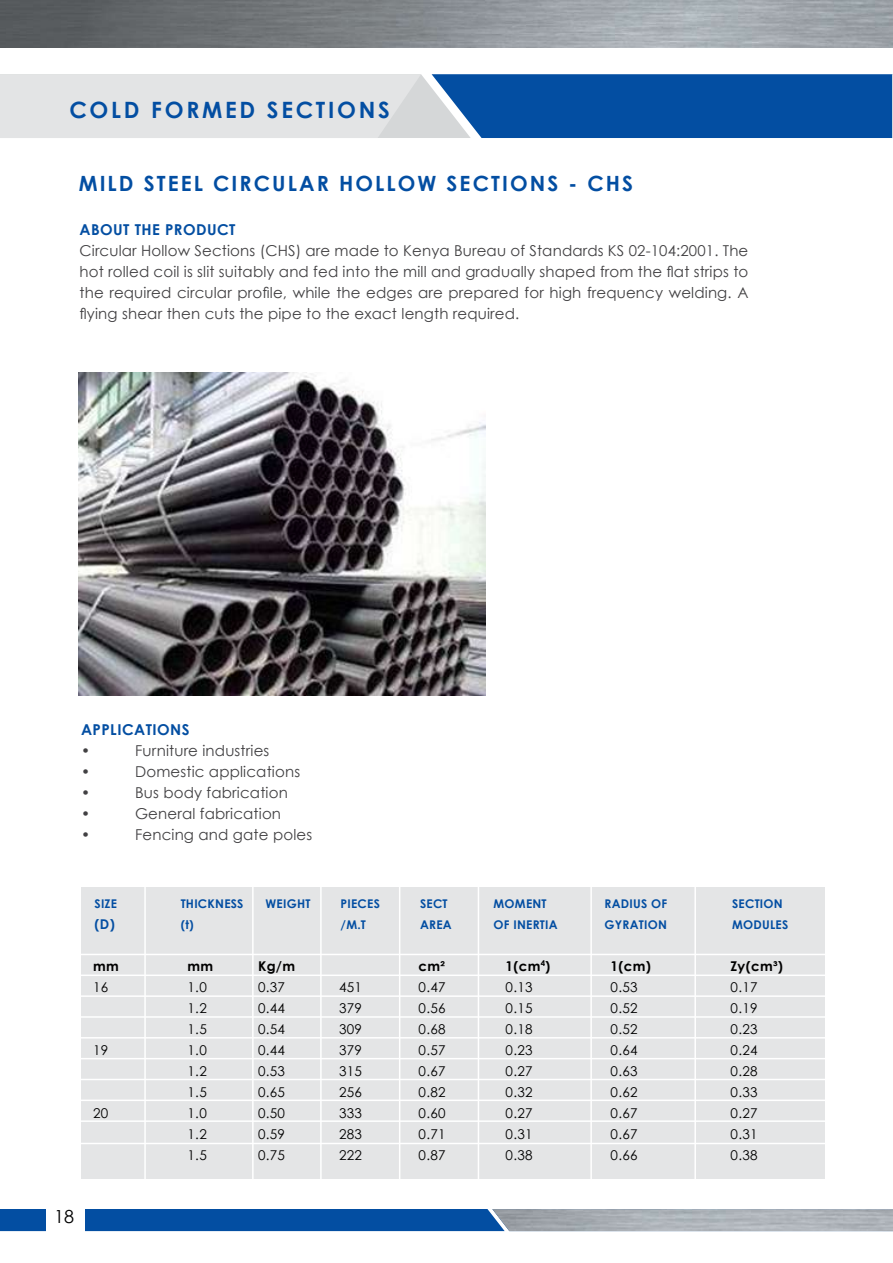
<style>
.page{position:relative;width:893px;height:1263px;background:#fff}
.page>*{position:absolute;margin:0;border:0;box-sizing:border-box;transform-origin:0 0}
.t1{font:700 22.5px "Century Gothic";letter-spacing:.12em;color:#034ea2}
.t2{font:700 21px "Century Gothic";letter-spacing:.1em;color:#034ea2}
.t3{font:18px "Century Gothic";color:#000}
.t4{font:15px/21px "Century Gothic";letter-spacing:.01em;color:#414042;text-align:justify}
.t5{font:700 15px "Century Gothic";letter-spacing:.03em;color:#034ea2}
.t6{font:13.5px "Century Gothic";letter-spacing:.02em;color:#000}
.t7{font:700 13.5px "Century Gothic";letter-spacing:.02em;color:#000}
.t8{font:700 13.5px "Century Gothic";color:#034ea2}
.t9{font:700 12px "Century Gothic";letter-spacing:.02em;color:#034ea2}
</style>
<div class="page">
<img style="left:0;top:0;width:892px;height:47px">
<svg style="left:0;top:1167px;width:825px;height:64px"></svg>
<img style="left:492px;top:1209px;width:401px;height:22px">
<svg style="left:0;top:74px;width:893px;height:64px;background:#759ac4"></svg>
<div style="left:47px;top:1205px;width:38px;height:38px;background:#fff"></div>
<div style="left:81px;top:887px;width:743px;height:292px;background:#e4e5e6"></div>
<hr style="left:70px;top:974px;width:799px;height:2px;background:#fff">
<hr style="left:70px;top:954px;width:799px;height:1px;background:#fff">
<hr style="left:144px;top:884px;width:2px;height:321px;background:#fff">
<hr style="left:252px;top:884px;width:2px;height:321px;background:#fff">
<hr style="left:320px;top:884px;width:2px;height:321px;background:#fff">
<hr style="left:399px;top:884px;width:1px;height:321px;background:#fff">
<hr style="left:478px;top:884px;width:1px;height:321px;background:#fff">
<hr style="left:590px;top:884px;width:2px;height:321px;background:#fff">
<hr style="left:694px;top:884px;width:2px;height:321px;background:#fff">
<hr style="left:70px;top:1143px;width:799px;height:1px;background:#fff">
<hr style="left:70px;top:1058px;width:799px;height:1px;background:#fff">
<hr style="left:70px;top:1016px;width:799px;height:2px;background:#fff">
<hr style="left:70px;top:1099px;width:799px;height:2px;background:#fff">
<hr style="left:70px;top:995px;width:799px;height:2px;background:#fff">
<hr style="left:70px;top:1079px;width:799px;height:1px;background:#fff">
<hr style="left:70px;top:1037px;width:799px;height:1px;background:#fff">
<hr style="left:70px;top:1120px;width:799px;height:2px;background:#fff">
<img style="left:79px;top:372px;width:407px;height:324px">
<h1 class="t1" style="left:69px;top:95px;width:322px">COLD FORMED SECTIONS</h1>
<h2 class="t2" style="left:79px;top:171px;width:556px">MILD STEEL CIRCULAR HOLLOW SECTIONS - CHS</h2>
<p class="t5" style="left:80px;top:221px;width:158px">ABOUT THE PRODUCT</p>
<p class="t4" style="left:80px;top:240px;width:670px">Circular Hollow Sections (CHS) are made to Kenya Bureau of Standards KS 02-104:2001. The hot rolled coil is slit suitably and fed into the mill and gradually shaped from the flat strips to the required circular profile, while the edges are prepared for high frequency welding. A flying shear then cuts the pipe to the exact length required.</p>
<p class="t5" style="left:81px;top:720px;width:110px">APPLICATIONS</p>
<p class="t4" style="left:81px;top:740px;width:11px">•</p>
<p class="t4" style="left:135px;top:740px;width:136px">Furniture industries</p>
<p class="t4" style="left:81px;top:761px;width:11px">•</p>
<p class="t4" style="left:135px;top:761px;width:167px">Domestic applications</p>
<p class="t4" style="left:81px;top:782px;width:11px">•</p>
<p class="t4" style="left:135px;top:782px;width:154px">Bus body fabrication</p>
<p class="t4" style="left:81px;top:803px;width:11px">•</p>
<p class="t4" style="left:135px;top:803px;width:148px">General fabrication</p>
<p class="t4" style="left:81px;top:824px;width:11px">•</p>
<p class="t4" style="left:135px;top:824px;width:179px">Fencing and gate poles</p>
<p class="t9" style="left:95px;top:896px;width:24px">SIZE</p>
<p class="t9" style="left:181px;top:896px;width:64px">THICKNESS</p>
<p class="t9" style="left:266px;top:896px;width:46px">WEIGHT</p>
<p class="t9" style="left:341px;top:896px;width:41px">PIECES</p>
<p class="t9" style="left:420px;top:896px;width:29px">SECT</p>
<p class="t9" style="left:494px;top:896px;width:55px">MOMENT</p>
<p class="t9" style="left:605px;top:896px;width:64px">RADIUS OF</p>
<p class="t9" style="left:732px;top:896px;width:52px">SECTION</p>
<p class="t8" style="left:95px;top:915px;width:22px">(D)</p>
<p class="t9" style="left:181px;top:917px;width:15px">(t)</p>
<p class="t9" style="left:341px;top:917px;width:27px">/M.T</p>
<p class="t9" style="left:420px;top:917px;width:33px">AREA</p>
<p class="t9" style="left:494px;top:917px;width:66px">OF INERTIA</p>
<p class="t9" style="left:605px;top:917px;width:64px">GYRATION</p>
<p class="t9" style="left:732px;top:917px;width:58px">MODULES</p>
<p class="t3" style="left:54px;top:1205px;width:21px">18</p>
<p class="t7" style="left:93px;top:957px;width:27px">mm</p>
<p class="t7" style="left:188px;top:957px;width:27px">mm</p>
<p class="t7" style="left:258px;top:957px;width:38px">Kg/m</p>
<p class="t7" style="left:419px;top:957px;width:28px">cm²</p>
<p class="t7" style="left:506px;top:957px;width:46px">1(cm<sup>4</sup>)</p>
<p class="t7" style="left:611px;top:957px;width:42px">1(cm)</p>
<p class="t7" style="left:731px;top:957px;width:54px">Zy(cm³)</p>
<p class="t6" style="left:93px;top:978px;width:17px">16</p>
<p class="t6" style="left:188px;top:978px;width:21px">1.0</p>
<p class="t6" style="left:258px;top:978px;width:28px">0.37</p>
<p class="t6" style="left:339px;top:978px;width:24px">451</p>
<p class="t6" style="left:419px;top:978px;width:28px">0.47</p>
<p class="t6" style="left:506px;top:978px;width:28px">0.13</p>
<p class="t6" style="left:611px;top:978px;width:28px">0.53</p>
<p class="t6" style="left:731px;top:978px;width:28px">0.17</p>
<p class="t6" style="left:188px;top:999px;width:21px">1.2</p>
<p class="t6" style="left:258px;top:999px;width:28px">0.44</p>
<p class="t6" style="left:339px;top:999px;width:24px">379</p>
<p class="t6" style="left:419px;top:999px;width:28px">0.56</p>
<p class="t6" style="left:506px;top:999px;width:28px">0.15</p>
<p class="t6" style="left:611px;top:999px;width:28px">0.52</p>
<p class="t6" style="left:731px;top:999px;width:28px">0.19</p>
<p class="t6" style="left:188px;top:1020px;width:21px">1.5</p>
<p class="t6" style="left:258px;top:1020px;width:28px">0.54</p>
<p class="t6" style="left:339px;top:1020px;width:24px">309</p>
<p class="t6" style="left:419px;top:1020px;width:28px">0.68</p>
<p class="t6" style="left:506px;top:1020px;width:28px">0.18</p>
<p class="t6" style="left:611px;top:1020px;width:28px">0.52</p>
<p class="t6" style="left:731px;top:1020px;width:28px">0.23</p>
<p class="t6" style="left:93px;top:1041px;width:17px">19</p>
<p class="t6" style="left:188px;top:1041px;width:21px">1.0</p>
<p class="t6" style="left:258px;top:1041px;width:28px">0.44</p>
<p class="t6" style="left:339px;top:1041px;width:24px">379</p>
<p class="t6" style="left:419px;top:1041px;width:28px">0.57</p>
<p class="t6" style="left:506px;top:1041px;width:28px">0.23</p>
<p class="t6" style="left:611px;top:1041px;width:28px">0.64</p>
<p class="t6" style="left:731px;top:1041px;width:28px">0.24</p>
<p class="t6" style="left:188px;top:1062px;width:21px">1.2</p>
<p class="t6" style="left:258px;top:1062px;width:28px">0.53</p>
<p class="t6" style="left:339px;top:1062px;width:24px">315</p>
<p class="t6" style="left:419px;top:1062px;width:28px">0.67</p>
<p class="t6" style="left:506px;top:1062px;width:28px">0.27</p>
<p class="t6" style="left:611px;top:1062px;width:28px">0.63</p>
<p class="t6" style="left:731px;top:1062px;width:28px">0.28</p>
<p class="t6" style="left:188px;top:1083px;width:21px">1.5</p>
<p class="t6" style="left:258px;top:1083px;width:28px">0.65</p>
<p class="t6" style="left:339px;top:1083px;width:24px">256</p>
<p class="t6" style="left:419px;top:1083px;width:28px">0.82</p>
<p class="t6" style="left:506px;top:1083px;width:28px">0.32</p>
<p class="t6" style="left:611px;top:1083px;width:28px">0.62</p>
<p class="t6" style="left:731px;top:1083px;width:28px">0.33</p>
<p class="t6" style="left:93px;top:1104px;width:17px">20</p>
<p class="t6" style="left:188px;top:1104px;width:21px">1.0</p>
<p class="t6" style="left:258px;top:1104px;width:28px">0.50</p>
<p class="t6" style="left:339px;top:1104px;width:24px">333</p>
<p class="t6" style="left:419px;top:1104px;width:28px">0.60</p>
<p class="t6" style="left:506px;top:1104px;width:28px">0.27</p>
<p class="t6" style="left:611px;top:1104px;width:28px">0.67</p>
<p class="t6" style="left:731px;top:1104px;width:28px">0.27</p>
<p class="t6" style="left:188px;top:1125px;width:21px">1.2</p>
<p class="t6" style="left:258px;top:1125px;width:28px">0.59</p>
<p class="t6" style="left:339px;top:1125px;width:24px">283</p>
<p class="t6" style="left:419px;top:1125px;width:28px">0.71</p>
<p class="t6" style="left:506px;top:1125px;width:28px">0.31</p>
<p class="t6" style="left:611px;top:1125px;width:28px">0.67</p>
<p class="t6" style="left:731px;top:1125px;width:28px">0.31</p>
<p class="t6" style="left:188px;top:1146px;width:21px">1.5</p>
<p class="t6" style="left:258px;top:1146px;width:28px">0.75</p>
<p class="t6" style="left:339px;top:1146px;width:24px">222</p>
<p class="t6" style="left:419px;top:1146px;width:28px">0.87</p>
<p class="t6" style="left:506px;top:1146px;width:28px">0.38</p>
<p class="t6" style="left:611px;top:1146px;width:28px">0.66</p>
<p class="t6" style="left:731px;top:1146px;width:28px">0.38</p>
</div>
